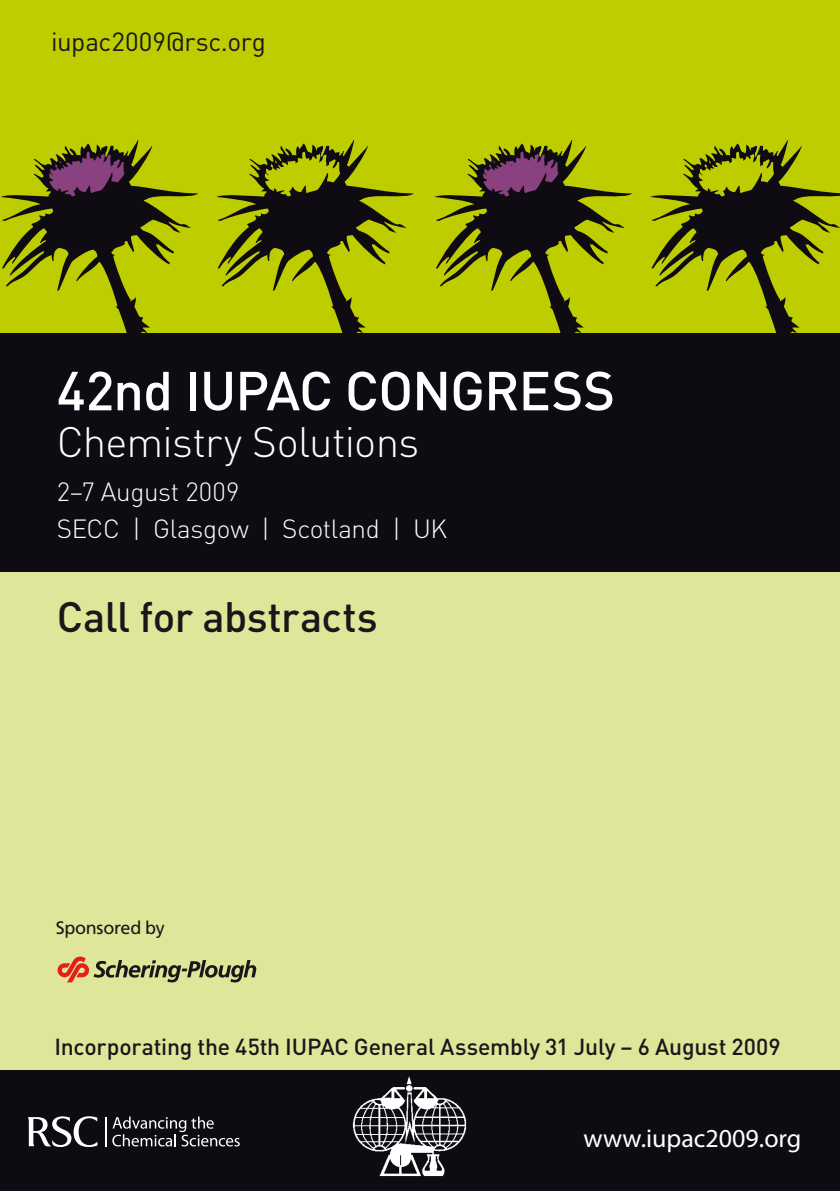
<style>
.page{position:relative;width:840px;height:1191px;background:#fff}
.page>*{position:absolute;margin:0;border:0;box-sizing:border-box;transform-origin:0 0}
.t1{font:500 54px "DIN";letter-spacing:-.02em;color:#fff}
.t2{font:300 42px "DIN";letter-spacing:-.02em;color:#fff}
.t3{font:500 42px "DIN";letter-spacing:-.015em;color:#1a171b}
.t4{font:300 26px/36.8px "DIN";letter-spacing:-.015em;color:#fff}
.t5{font:26px "DIN";letter-spacing:-.005em;color:#1a171b}
.t6{font:26px "Myriad Pro";color:#fff}
.t7{font:500 23px "DIN";letter-spacing:-.01em;color:#1a171b}
.t8{font:18px "Frutiger LT";letter-spacing:-.02em;color:#1a171b}
</style>
<div class="page">
<div style="left:0;top:355px;width:839px;height:836px;background:#e0e699"></div>
<div style="left:0;top:1070px;width:839px;height:121px;background:#0e0b13"></div>
<div style="left:0;top:0;width:839px;height:518px;background:#bdcd00"></div>
<svg style="left:435px;top:140px;width:196px;height:193px"></svg>
<svg style="left:482px;top:151px;width:76px;height:46px;background:#5c344d"></svg>
<svg style="left:650px;top:140px;width:189px;height:193px"></svg>
<svg style="left:697px;top:151px;width:76px;height:46px"></svg>
<svg style="left:1px;top:140px;width:197px;height:193px"></svg>
<svg style="left:49px;top:151px;width:75px;height:46px;background:#5c334e"></svg>
<svg style="left:216px;top:140px;width:197px;height:193px"></svg>
<svg style="left:264px;top:151px;width:76px;height:46px"></svg>
<svg style="left:112px;top:1116px;width:128px;height:30px"></svg>
<hr style="left:105px;top:1116px;width:1px;height:30px;background:#fff">
<svg style="left:28px;top:1116px;width:69px;height:31px"></svg>
<div style="left:0;top:333px;width:839px;height:238px;background:#0e0b13"></div>
<img style="left:352px;top:1076px;width:115px;height:101px">
<svg style="left:57px;top:956px;width:199px;height:26px"></svg>
<p class="t5" style="left:51px;top:24px;width:216px">iupac2009@rsc.org</p>
<h1 class="t1" style="left:57px;top:354px;width:559px">42nd IUPAC CONGRESS</h1>
<h2 class="t2" style="left:57px;top:413px;width:364px">Chemistry Solutions</h2>
<p class="t4" style="left:57px;top:472px;width:392px">2–7 August 2009<br>SECC | Glasgow | Scotland | UK</p>
<h2 class="t3" style="left:57px;top:589px;width:322px">Call for abstracts</h2>
<p class="t8" style="left:56px;top:917px;width:110px">Sponsored by</p>
<p class="t7" style="left:54px;top:1031px;width:727px">Incorporating the 45th IUPAC General Assembly 31 July – 6 August 2009</p>
<p class="t6" style="left:583px;top:1121px;width:219px">www.iupac2009.org</p>
</div>
